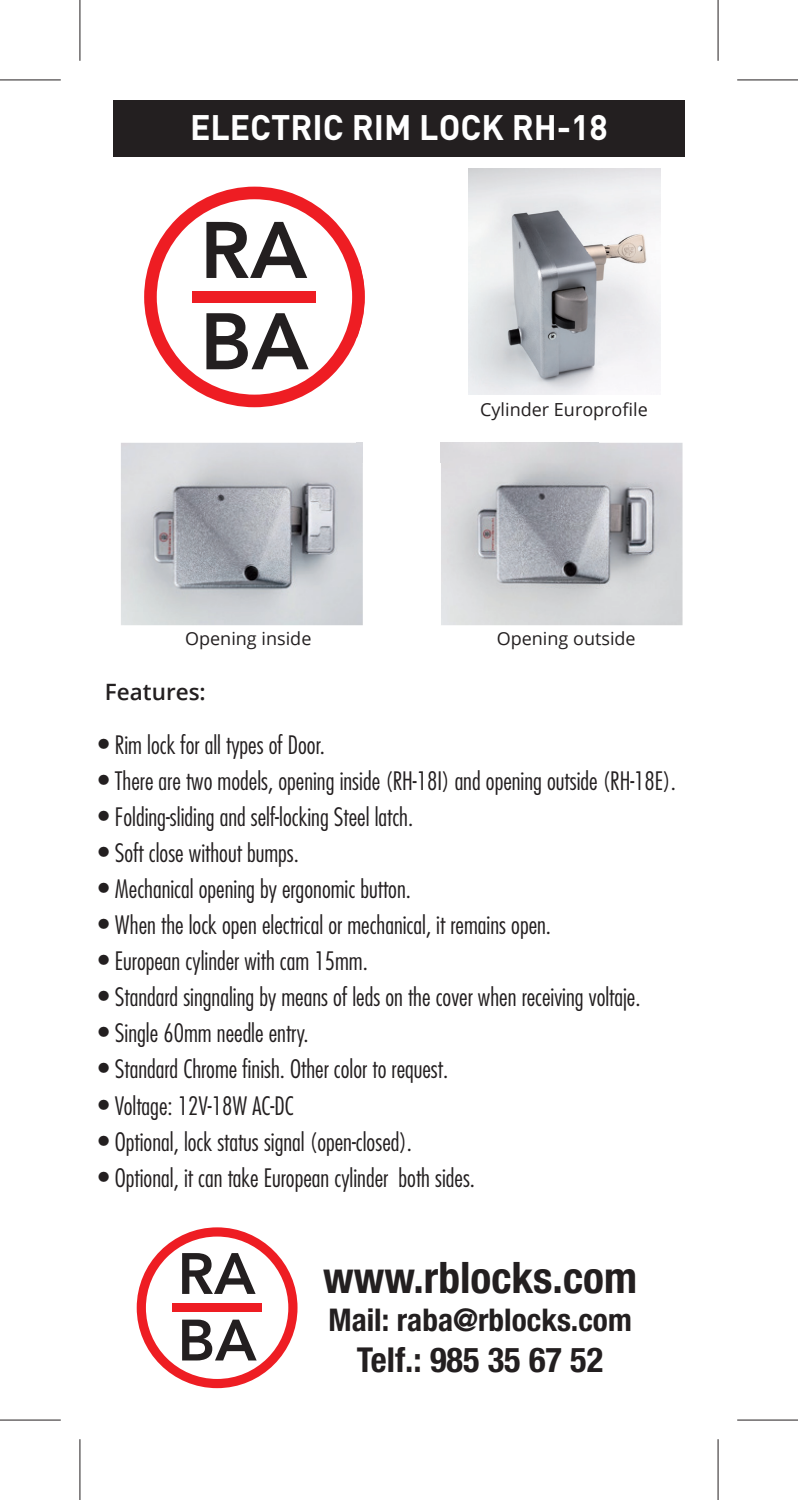
<style>
.page{position:relative;width:798px;height:1500px;background:#fff}
.page>*{position:absolute;margin:0;border:0;box-sizing:border-box;transform-origin:0 0}
.t1{font:700 condensed 43.43px "Helvetica Neue LT Std";color:#231f20}
.t2{font:700 34.88px "DIN Pro";color:#fff;scale:.96 1}
.t3{font:700 condensed 34.43px "Helvetica Neue LT Std";color:#231f20}
.t4{font:700 condensed 31.28px "Helvetica Neue LT Std";color:#231f20}
.t5{font:300 condensed 24.75px "Futura Std";color:#231f20}
.t6{font:600 22.5px "Open Sans";color:#231f20}
.t7{font:18px "Open Sans";color:#231f20}
.s1{font-size:27px}
</style>
<div class="page">
<svg style="left:137px;top:1227px;width:160px;height:160px"></svg>
<svg style="left:144px;top:187px;width:215px;height:220px"></svg>
<div style="left:113px;top:100px;width:571px;height:57px;background:#231f20"></div>
<img style="left:121px;top:443px;width:242px;height:182px">
<img style="left:441px;top:443px;width:241px;height:182px">
<svg style="left:356px;top:262px;width:242px;height:200px"></svg>
<img style="left:441px;top:443px;width:155px;height:19px">
<img style="left:468px;top:168px;width:192px;height:226px">
<hr style="left:0;top:80px;width:61px;height:1px;background:#231f20">
<hr style="left:737px;top:80px;width:61px;height:1px;background:#231f20">
<hr style="left:0;top:1419px;width:61px;height:1px;background:#231f20">
<hr style="left:737px;top:1419px;width:61px;height:1px;background:#231f20">
<hr style="left:80px;top:0;width:1px;height:61px;background:#231f20">
<hr style="left:80px;top:1438px;width:1px;height:61px;background:#231f20">
<hr style="left:717px;top:0;width:1px;height:61px;background:#231f20">
<hr style="left:717px;top:1438px;width:1px;height:61px;background:#231f20">
<h2 class="t2" style="left:190px;top:104px;width:437px">ELECTRIC RIM LOCK RH-18</h2>
<p class="t7" style="left:480px;top:397px;width:169px">Cylinder Europrofile</p>
<p class="t7" style="left:185px;top:626px;width:128px">Opening inside</p>
<p class="t7" style="left:496px;top:626px;width:140px">Opening outside</p>
<p class="t6" style="left:105px;top:676px;width:102px">Features:</p>
<p class="t5" style="left:98px;top:730px;width:228px"><span class="s1">•</span> Rim lock for all types of Door.</p>
<p class="t5" style="left:98px;top:766px;width:579px"><span class="s1">•</span> There are two models, opening inside (RH-18I) and opening outside (RH-18E).</p>
<p class="t5" style="left:98px;top:802px;width:316px"><span class="s1">•</span> Folding-sliding and self-locking Steel latch.</p>
<p class="t5" style="left:98px;top:838px;width:202px"><span class="s1">•</span> Soft close without bumps.</p>
<p class="t5" style="left:98px;top:874px;width:314px"><span class="s1">•</span> Mechanical opening by ergonomic button.</p>
<p class="t5" style="left:98px;top:910px;width:454px"><span class="s1">•</span> When the lock open electrical or mechanical, it remains open.</p>
<p class="t5" style="left:98px;top:946px;width:271px"><span class="s1">•</span> European cylinder with cam 15mm.</p>
<p class="t5" style="left:98px;top:982px;width:544px"><span class="s1">•</span> Standard singnaling by means of leds on the cover when receiving voltaje.</p>
<p class="t5" style="left:98px;top:1018px;width:212px"><span class="s1">•</span> Single 60mm needle entry.</p>
<p class="t5" style="left:98px;top:1054px;width:351px"><span class="s1">•</span> Standard Chrome finish. Other color to request.</p>
<p class="t5" style="left:98px;top:1090px;width:197px"><span class="s1">•</span> Voltage: 12V-18W AC-DC</p>
<p class="t5" style="left:98px;top:1126px;width:315px"><span class="s1">•</span> Optional, lock status signal (open-closed).</p>
<p class="t5" style="left:98px;top:1162px;width:378px"><span class="s1">•</span> Optional, it can take European cylinder both sides.</p>
<h1 class="t1" style="left:323px;top:1251px;width:315px">www.rblocks.com</h1>
<p class="t4" style="left:328px;top:1300px;width:305px">Mail: raba@rblocks.com</p>
<h3 class="t3" style="left:357px;top:1338px;width:248px">Telf.: 985 35 67 52</h3>
</div>
